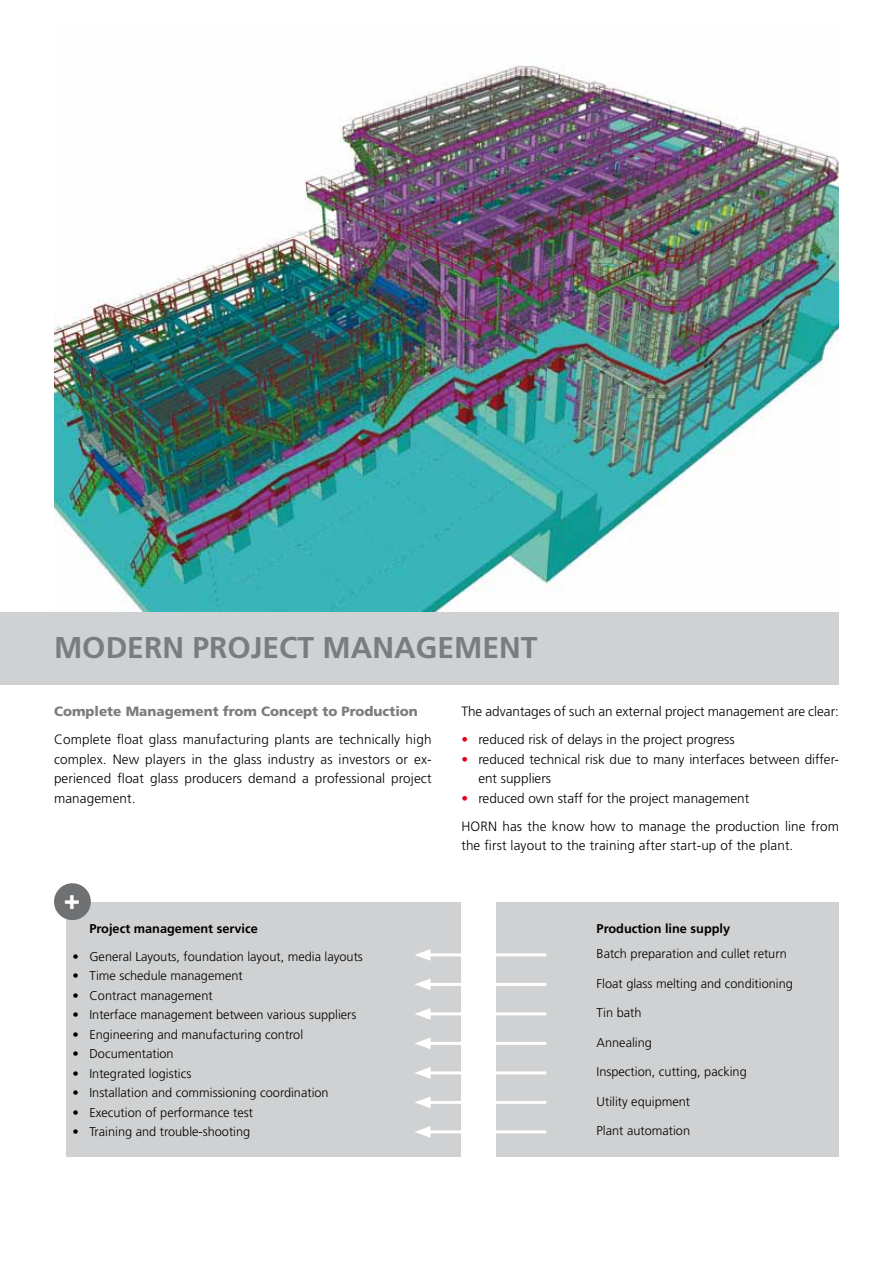
<style>
.page{position:relative;width:893px;height:1263px;background:#fff}
.page>*{position:absolute;margin:0;border:0;box-sizing:border-box;transform-origin:0 0}
.t1{font:700 30px "Frutiger";color:#7b7c7e}
.t2{font:900 27.3px "Frutiger";color:#fff}
.t3{font:300 13.5px/19.5px "Frutiger";color:#000}
.t4{font:900 13.5px "Frutiger";color:#7b7c7e}
.t5{font:300 12.75px "Frutiger";color:#000}
.t6{font:700 12.75px "Frutiger";color:#000}
.s1{color:#e2001a}
</style>
<div class="page">
<img style="left:54px;top:65px;width:785px;height:547px">
<div style="left:0;top:612px;width:839px;height:73px;background:#d0d1d2"></div>
<hr style="left:892px;top:361px;width:1px;height:73px;background:#d0d1d2">
<div style="left:66px;top:902px;width:395px;height:255px;background:#d0d1d2"></div>
<div style="left:54px;top:883px;width:37px;height:37px;background:#707172;border-radius:50%"></div>
<div style="left:497px;top:902px;width:342px;height:255px;background:#d0d1d2"></div>
<hr style="left:425px;top:953px;width:121px;height:3px;background:#fff">
<svg style="left:415px;top:949px;width:16px;height:12px"></svg>
<hr style="left:425px;top:983px;width:121px;height:3px;background:#fff">
<svg style="left:415px;top:979px;width:16px;height:11px"></svg>
<hr style="left:425px;top:1012px;width:121px;height:3px;background:#fff">
<svg style="left:415px;top:1008px;width:16px;height:12px"></svg>
<hr style="left:425px;top:1042px;width:121px;height:3px;background:#fff">
<svg style="left:415px;top:1038px;width:16px;height:11px"></svg>
<hr style="left:425px;top:1071px;width:121px;height:3px;background:#fff">
<svg style="left:415px;top:1067px;width:16px;height:12px"></svg>
<hr style="left:425px;top:1101px;width:121px;height:3px;background:#fff">
<svg style="left:415px;top:1097px;width:16px;height:11px"></svg>
<hr style="left:425px;top:1130px;width:121px;height:3px;background:#fff">
<svg style="left:415px;top:1126px;width:16px;height:12px"></svg>
<h1 class="t1" style="left:54px;top:630px;width:485px">modern project management</h1>
<p class="t4" style="left:54px;top:703px;width:365px">Complete Management from Concept to Production</p>
<p class="t3" style="left:54px;top:730px;width:379px;text-align:justify">Complete float glass manufacturing plants are technically high complex. New players in the glass industry as investors or ex&shy;perienced float glass producers demand a professional project management.</p>
<h2 class="t2" style="left:64px;top:883px;width:18px">+</h2>
<p class="t6" style="left:72px;top:921px;width:187px">Project management service</p>
<p class="t5" style="left:72px;top:949px;width:292px">• General Layouts, foundation layout, media layouts</p>
<p class="t5" style="left:72px;top:968px;width:172px">• Time schedule management</p>
<p class="t5" style="left:72px;top:988px;width:142px">• Contract management</p>
<p class="t5" style="left:72px;top:1007px;width:286px">• Interface management between various suppliers</p>
<p class="t5" style="left:72px;top:1027px;width:232px">• Engineering and manufacturing control</p>
<p class="t5" style="left:72px;top:1046px;width:103px">• Documentation</p>
<p class="t5" style="left:72px;top:1066px;width:121px">• Integrated logistics</p>
<p class="t5" style="left:72px;top:1085px;width:258px">• Installation and commissioning coordination</p>
<p class="t5" style="left:72px;top:1105px;width:182px">• Execution of performance test</p>
<p class="t5" style="left:72px;top:1124px;width:179px">• Training and trouble-shooting</p>
<p class="t3" style="left:461px;top:702px;width:379px">The advantages of such an external project management are clear:</p>
<p class="t3" style="left:461px;top:730px;width:275px"><span class="s1">•</span> reduced risk of delays in the project progress</p>
<p class="t3" style="left:478px;top:749px;width:362px;text-indent:-17px"><span class="s1">•</span> reduced technical risk due to many interfaces between differ&shy;ent suppliers</p>
<p class="t3" style="left:461px;top:784px;width:379px;line-height:28px"><span class="s1">•</span> reduced own staff for the project management<br>HORN has the know how to manage the production line from</p>
<p class="t3" style="left:461px;top:836px;width:333px">the first layout to the training after start-up of the plant.</p>
<p class="t6" style="left:597px;top:921px;width:135px">Production line supply</p>
<p class="t5" style="left:597px;top:946px;width:192px">Batch preparation and cullet return</p>
<p class="t5" style="left:597px;top:976px;width:198px">Float glass melting and conditioning</p>
<p class="t5" style="left:597px;top:1006px;width:46px">Tin bath</p>
<p class="t5" style="left:597px;top:1035px;width:57px">Annealing</p>
<p class="t5" style="left:597px;top:1065px;width:152px">Inspection, cutting, packing</p>
<p class="t5" style="left:597px;top:1094px;width:95px">Utility equipment</p>
<p class="t5" style="left:597px;top:1124px;width:95px">Plant automation</p>
</div>
